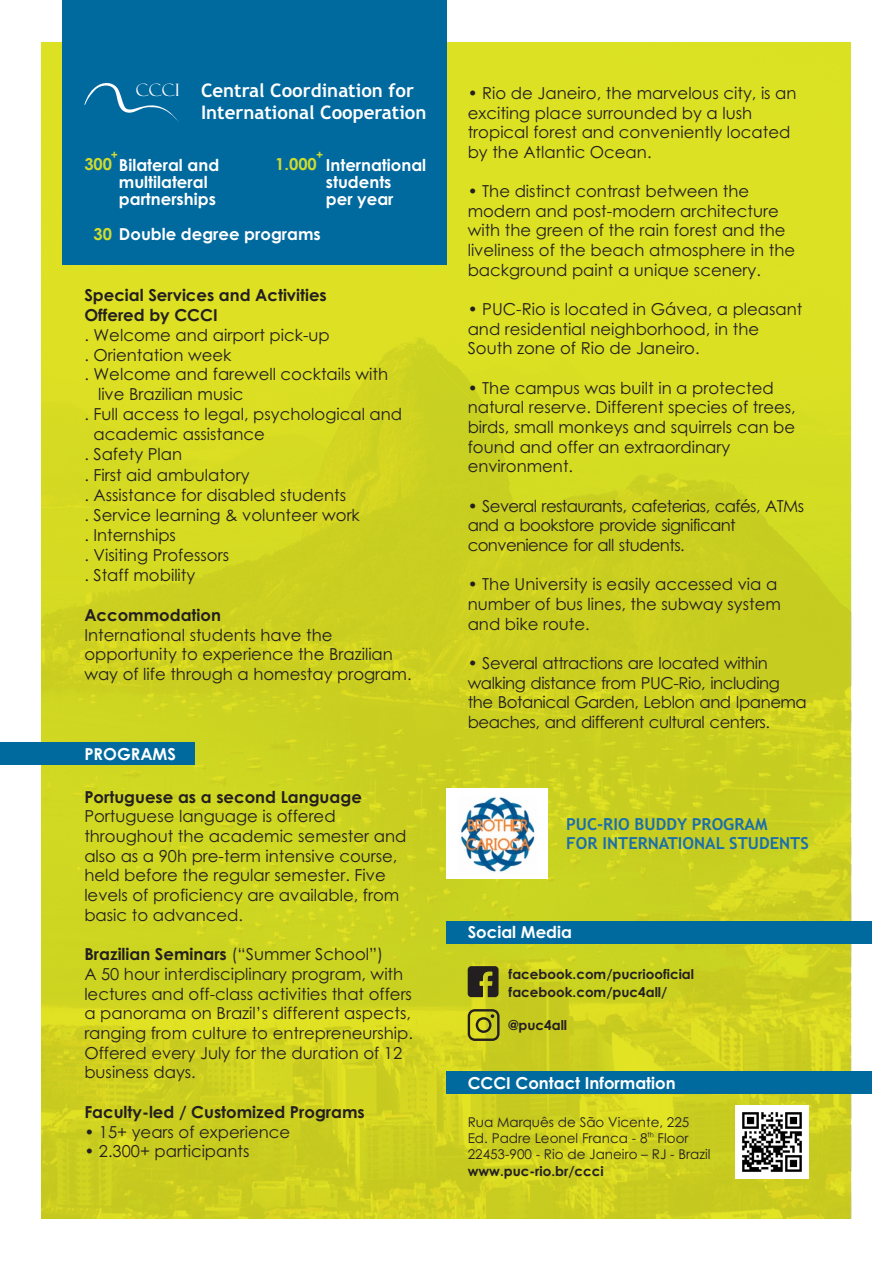
<style>
.page{position:relative;width:893px;height:1263px;background:#fff}
.page>*{position:absolute;margin:0;border:0;box-sizing:border-box;transform-origin:0 0}
.t1{font:700 18.75px/21.8px "Trebuchet MS";color:#fff}
.t2{font:17.1px "Felix Titling";color:#fff}
.t3{font:16.5px/19.6px "Century Gothic";color:#231f20}
.t4{font:16.5px/19.6px "Century Gothic";letter-spacing:-.03em;color:#231f20}
.t5{font:700 16.5px/17.1px "Century Gothic";color:#fff}
.t6{font:700 16.5px/20px "Century Gothic";color:#231f20}
.t7{font:16.5px/19.6px "Century Gothic";letter-spacing:-.035em;color:#231f20}
.t8{font:700 16.5px/19.2px "Trebuchet MS";color:#1a6eab}
.t9{font:13.5px/16px "Century Gothic";color:#231f20}
.t10{font:700 13.5px/18.8px "Century Gothic";color:#231f20}
.t11{font:700 12px "Century Gothic";color:#d0db2f}
.t12{font:6.75px "Century Gothic";color:#231f20}
.s1{color:#d0db2f}
.s2{color:#d2de2e}
.s3{font-weight:700}
</style>
<div class="page">
<img style="left:42px;top:42px;width:809px;height:1176px">
<div style="left:62px;top:0;width:384px;height:264px;background:#00699e"></div>
<img style="left:735px;top:1105px;width:73px;height:73px">
<svg style="left:84px;top:83px;width:95px;height:39px"></svg>
<div style="left:0;top:743px;width:194px;height:22px;background:#00699e"></div>
<svg style="left:468px;top:966px;width:30px;height:31px"></svg>
<svg style="left:468px;top:1009px;width:31px;height:32px"></svg>
<div style="left:446px;top:788px;width:102px;height:90px;background:#fff"></div>
<img style="left:461px;top:797px;width:74px;height:76px">
<div style="left:446px;top:1072px;width:426px;height:22px;background:#00699e"></div>
<div style="left:446px;top:921px;width:426px;height:22px;background:#00699e"></div>
<p class="t1" style="left:201px;top:81px;width:227px">Central Coordination for<br>International Cooperation</p>
<p class="t5" style="left:119px;top:158px;width:102px;text-indent:-35px"><span class="s1">300</span> Bilateral and multilateral partnerships</p>
<p class="t2" style="left:136px;top:80px;width:45px">CCCI</p>
<p class="t11" style="left:111px;top:150px;width:9px">+</p>
<p class="t11" style="left:316px;top:150px;width:9px">+</p>
<p class="t5" style="left:326px;top:158px;width:102px;text-indent:-51px"><span class="s1">1.000</span> International students<br>per year</p>
<p class="t5" style="left:94px;top:227px;width:229px"><span class="s2">30</span> Double degree programs</p>
<p class="t6" style="left:84px;top:287px;width:244px">Special Services and Activities<br>Offered by CCCI</p>
<p class="t3" style="left:84px;top:327px;width:247px">. Welcome and airport pick-up</p>
<p class="t3" style="left:84px;top:346px;width:149px">. Orientation week</p>
<p class="t3" style="left:84px;top:366px;width:305px">. Welcome and farewell cocktails with</p>
<p class="t3" style="left:98px;top:386px;width:147px">live Brazilian music</p>
<p class="t3" style="left:84px;top:406px;width:319px">. Full access to legal, psychological and</p>
<p class="t3" style="left:93px;top:426px;width:173px">academic assistance</p>
<p class="t3" style="left:84px;top:446px;width:99px">. Safety Plan</p>
<p class="t3" style="left:84px;top:466px;width:167px">. First aid ambulatory</p>
<p class="t3" style="left:84px;top:486px;width:263px">. Assistance for disabled students</p>
<p class="t3" style="left:84px;top:506px;width:277px">. Service learning &amp; volunteer work</p>
<p class="t3" style="left:84px;top:527px;width:93px">. Internships</p>
<p class="t3" style="left:84px;top:547px;width:146px">. Visiting Professors</p>
<p class="t3" style="left:84px;top:567px;width:113px">. Staff mobility</p>
<p class="t6" style="left:84px;top:606px;width:138px">Accommodation</p>
<p class="t3" style="left:84px;top:626px;width:329px">International students have the opportunity to experience the Brazilian way of life through a homestay program.</p>
<p class="t5" style="left:84px;top:747px;width:93px">PROGRAMS</p>
<p class="t6" style="left:84px;top:788px;width:279px">Portuguese as a second Language</p>
<p class="t3" style="left:84px;top:808px;width:324px">Portuguese language is offered throughout the academic semester and also as a 90h pre-term intensive course, held before the regular semester. Five levels of proficiency are available, from basic to advanced.</p>
<p class="t3" style="left:84px;top:946px;width:330px"><span class="s3">Brazilian Seminars</span> (“Summer School”)<br>A 50 hour interdisciplinary program, with lectures and off-class activities that offers a panorama on Brazil’s different aspects, ranging from culture to entrepreneurship.<br>Offered every July for the duration of 12 business days.</p>
<p class="t6" style="left:84px;top:1103px;width:282px">Faculty-led / Customized Programs</p>
<p class="t3" style="left:84px;top:1123px;width:207px">• 15+ years of experience</p>
<p class="t3" style="left:84px;top:1143px;width:167px">• 2.300+ participants</p>
<p class="t3" style="left:468px;top:85px;width:330px">• Rio de Janeiro, the marvelous city, is an exciting place surrounded by a lush tropical forest and conveniently located by the Atlantic Ocean.</p>
<p class="t3" style="left:468px;top:183px;width:283px">• The distinct contrast between the</p>
<p class="t3" style="left:468px;top:203px;width:329px">modern and post-modern architecture with the green of the rain forest and the liveliness of the beach atmosphere in the background paint a unique scenery.</p>
<p class="t3" style="left:468px;top:301px;width:336px">• PUC-Rio is located in Gávea, a pleasant and residential neighborhood, in the<br>South zone of Rio de Janeiro.</p>
<p class="t3" style="left:468px;top:379px;width:308px">• The campus was built in a protected</p>
<p class="t3" style="left:468px;top:399px;width:330px">natural reserve. Different species of trees, birds, small monkeys and squirrels can be found and offer an extraordinary environment.</p>
<p class="t7" style="left:468px;top:497px;width:338px">• Several restaurants, cafeterias, cafés, ATMs</p>
<p class="t7" style="left:468px;top:517px;width:270px">and a bookstore provide significant convenience for all students.</p>
<p class="t3" style="left:468px;top:576px;width:311px">• The University is easily accessed via a</p>
<p class="t3" style="left:468px;top:596px;width:315px">number of bus lines, the subway system and bike route.</p>
<p class="t4" style="left:468px;top:655px;width:302px">• Several attractions are located within</p>
<p class="t4" style="left:468px;top:674px;width:341px">walking distance from PUC-Rio, including the Botanical Garden, Leblon and Ipanema beaches, and different cultural centers.</p>
<p class="t8" style="left:566px;top:816px;width:244px">PUC-RIO BUDDY PROGRAM<br>FOR INTERNATIONAL STUDENTS</p>
<p class="t5" style="left:468px;top:925px;width:106px">Social Media</p>
<p class="t10" style="left:509px;top:965px;width:187px">facebook.com/pucriooficial facebook.com/puc4all/</p>
<p class="t10" style="left:509px;top:1016px;width:60px">@puc4all</p>
<p class="t5" style="left:468px;top:1076px;width:209px">CCCI Contact Information</p>
<p class="t9" style="left:468px;top:1115px;width:223px">Rua Marquês de São Vicente, 225</p>
<p class="t12" style="left:647px;top:1131px;width:8px">th</p>
<p class="t9" style="left:468px;top:1131px;width:244px">Ed. Padre Leonel Franca - 8 Floor<br>22453-900 - Rio de Janeiro – RJ - Brazil</p>
<p class="t10" style="left:468px;top:1163px;width:138px">www.puc-rio.br/ccci</p>
</div>
